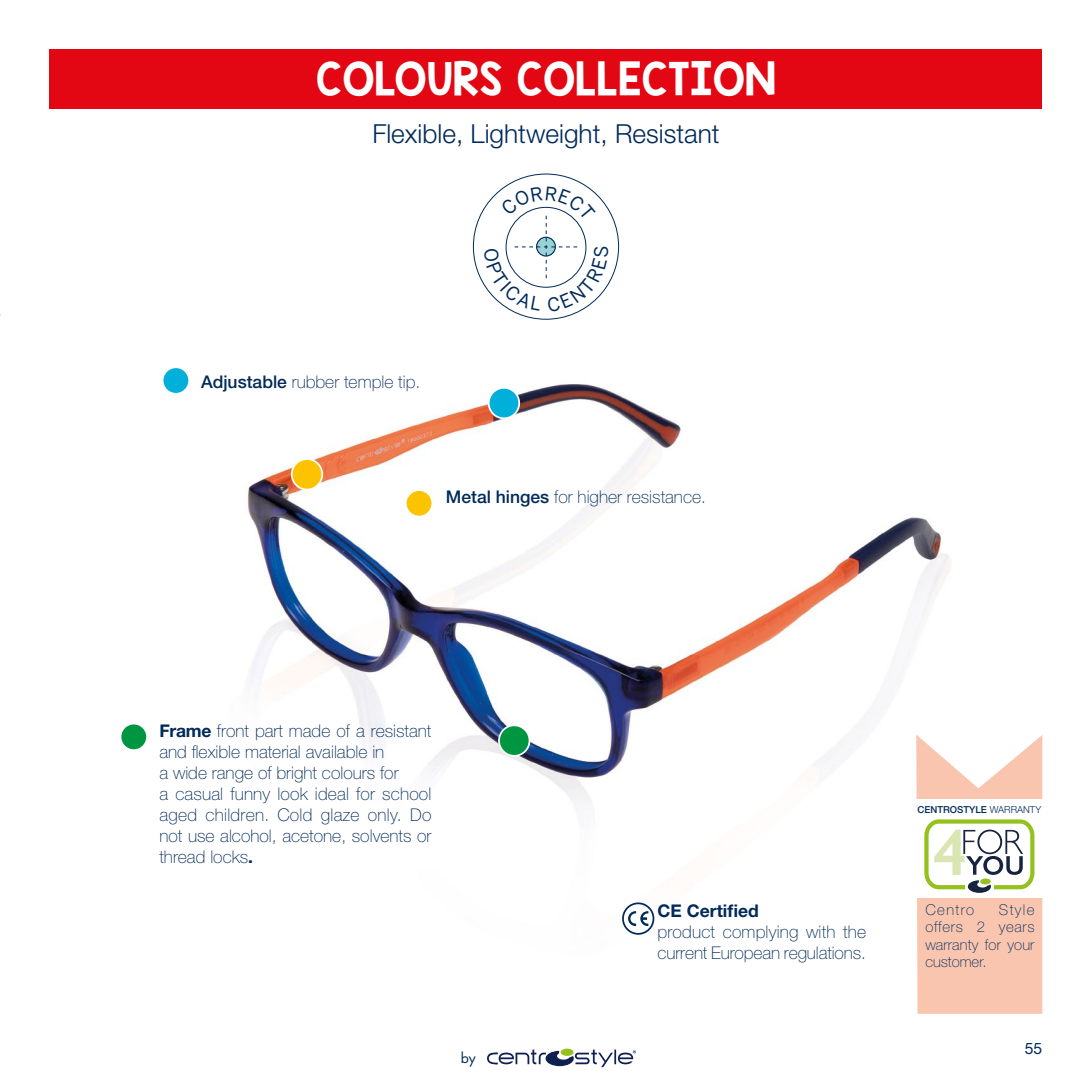
<style>
.page{position:relative;width:1092px;height:1092px;background:#fff}
.page>*{position:absolute;margin:0;border:0;box-sizing:border-box;transform-origin:0 0}
.t1{font:38.5px "KG Blank Space Solid";letter-spacing:.01em;color:#fff}
.t2{font:300 26.25px "Helvetica Neue LT Std";color:#002a5a}
.t3{font:100 17.5px/21px "Helvetica Neue LT Std";color:#002a5a}
.t4{font:700 17.5px "Helvetica Neue LT Std";color:#002a5a}
.t5{font:15.75px "Helvetica Neue LT Std";color:#002a5a}
.t6{font:100 14.88px/17.5px "Helvetica Neue LT Std";letter-spacing:.01em;color:#002a5a;text-align:justify}
.t7{font:14px "Futura Std";color:#002a5a}
.t8{font:500 9.62px "Helvetica Neue LT Std";color:#002a5a}
.s1{font-weight:500}
.s2{font-weight:700}
.s3{font-weight:300}
</style>
<div class="page">
<img style="left:247px;top:243px;width:704px;height:692px">
<div style="left:121px;top:724px;width:25px;height:25px;background:#009641;border-radius:50%"></div>
<div style="left:163px;top:368px;width:25px;height:25px;background:#00b0db;border-radius:50%"></div>
<div style="left:499px;top:725px;width:30px;height:30px;background:#009641;border-radius:50%"></div>
<div style="left:498px;top:724px;width:32px;height:32px;border:2px solid #fff;border-radius:50%"></div>
<div style="left:488px;top:388px;width:31px;height:30px;background:#00b0db;border-radius:50%"></div>
<div style="left:488px;top:387px;width:32px;height:32px;border:2px solid #fff;border-radius:50%"></div>
<div style="left:406px;top:491px;width:25px;height:24px;background:#fdc300;border-radius:50%"></div>
<div style="left:292px;top:459px;width:30px;height:30px;background:#fdc300;border-radius:50%"></div>
<div style="left:291px;top:458px;width:32px;height:32px;border:2px solid #fff;border-radius:50%"></div>
<div style="left:50px;top:50px;width:992px;height:59px;background:#e30613"></div>
<svg style="left:916px;top:734px;width:126px;height:279px"></svg>
<svg style="left:623px;top:903px;width:30px;height:30px"></svg>
<div style="left:622px;top:902px;width:32px;height:32px;border:2px solid #002a5a;border-radius:50%"></div>
<svg style="left:628px;top:911px;width:20px;height:14px"></svg>
<svg style="left:487px;top:1049px;width:149px;height:18px"></svg>
<svg style="left:472px;top:173px;width:147px;height:147px"></svg>
<h1 class="t1" style="left:316px;top:53px;width:461px">COLOURS COLLECTION</h1>
<h2 class="t2" style="left:372px;top:117px;width:349px">Flexible, Lightweight, Resistant</h2>
<p class="t3" style="left:201px;top:371px;width:221px"><span class="s1">Adjustable</span> rubber temple tip.</p>
<p class="t3" style="left:446px;top:486px;width:262px"><span class="s1">Metal hinges</span> for higher resistance.</p>
<p class="t3" style="left:159px;top:720px;width:273px"><span class="s2">Frame</span> front part made of a resistant and flexible material available in<br>a wide range of bright colours for<br>a casual funny look ideal for school aged children. Cold glaze only. Do not use alcohol, acetone, solvents or thread locks<span class="s2">.</span></p>
<p class="t7" style="left:461px;top:1048px;width:17px">by</p>
<p class="t4" style="left:657px;top:899px;width:103px">CE Certified</p>
<p class="t3" style="left:657px;top:920px;width:210px">product complying with the current European regulations.</p>
<p class="t8" style="left:917px;top:803px;width:125px">CENTROSTYLE <span class="s3">WARRANTY</span></p>
<p class="t6" style="left:925px;top:900px;width:111px;text-indent:73px">Style offers 2 years warranty for your customer.</p>
<p class="t6" style="left:925px;top:900px;width:50px">Centro</p>
<p class="t5" style="left:1024px;top:1038px;width:19px">55</p>
</div>
